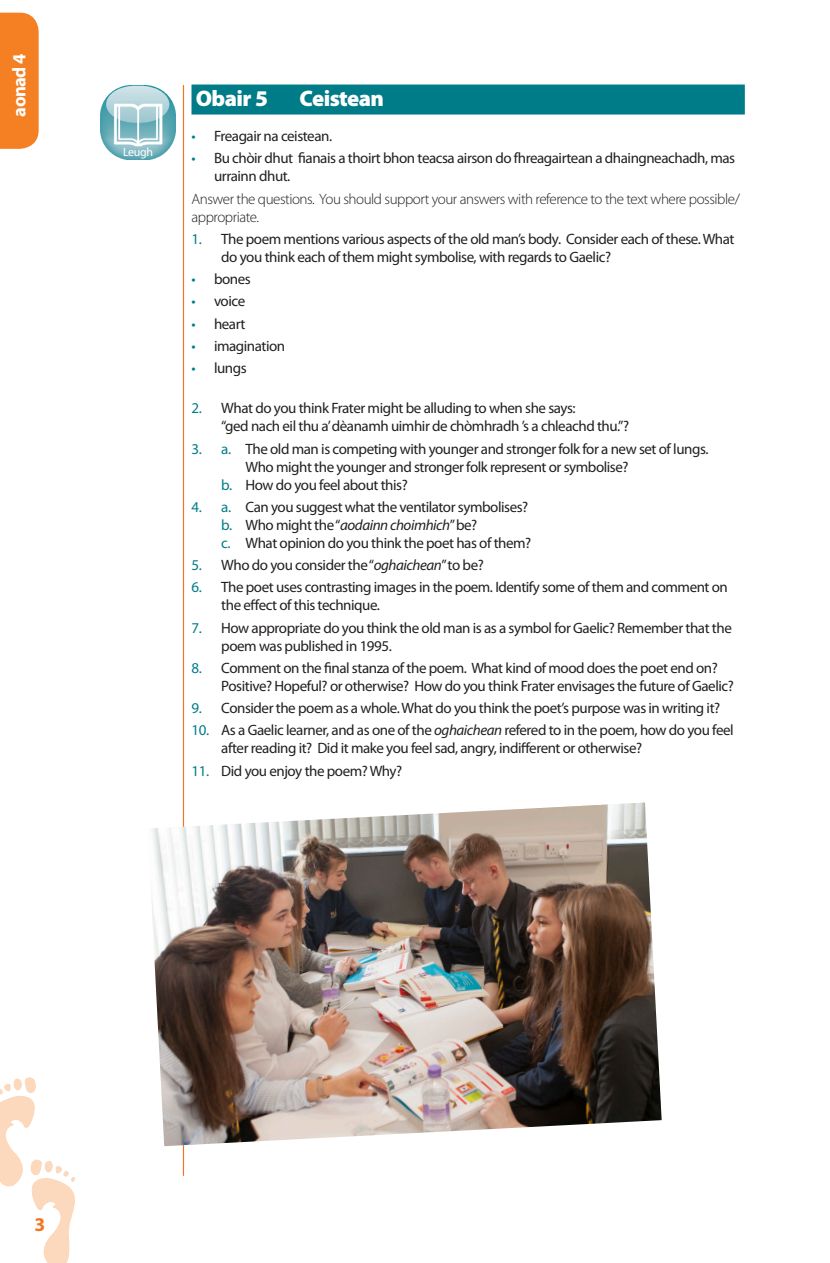
<style>
.page{position:relative;width:830px;height:1263px;background:#fff}
.page>*{position:absolute;margin:0;border:0;box-sizing:border-box;transform-origin:0 0}
.section_sub_1_line{font:900 22.5px "Myriad Pro";letter-spacing:-.025em;color:#fff}
.module_hd_1{font:700 19.5px "Myriad Pro";color:#f47521}
.section_hd2{font:700 18.6px "Myriad Pro";letter-spacing:-.03em;color:#fff}
.t1{font:15px/18px "Myriad Pro";letter-spacing:-.03em;color:#231f20}
.body_english{font:300 15px/18px "Myriad Pro";letter-spacing:-.03em;color:#231f20}
.body_gen{font:12px "Myriad Pro";letter-spacing:-.03em;color:#fff}
.s1{color:#007c89}
.s2{font-style:italic}
</style>
<div class="page">
<hr style="left:183px;top:85px;width:1px;height:1091px;background:#f47521">
<img style="left:101px;top:85px;width:74px;height:75px">
<div style="left:191px;top:85px;width:553px;height:30px;background:#007c89"></div>
<img style="left:151px;top:802px;width:510px;height:344px">
<div style="left:0;top:13px;width:39px;height:136px;background:#f58023"></div>
<img style="left:31px;top:1159px;width:44px;height:104px">
<img style="left:0;top:1077px;width:37px;height:110px">
<p class="section_hd2" style="left:7px;top:117px;width:65px;rotate:-90deg">aonad 4</p>
<p class="body_gen" style="left:123px;top:145px;width:32px">Leugh</p>
<p class="section_sub_1_line" style="left:196px;top:86px;width:74px">Obair 5</p>
<p class="section_sub_1_line" style="left:299px;top:86px;width:86px">Ceistean</p>
<p class="t1" style="left:191px;top:127px;width:142px"><span class="s1">•</span> Freagair na ceistean.</p>
<p class="t1" style="left:214px;top:149px;width:522px;text-indent:-23px"><span class="s1">•</span> Bu chòir dhut fianais a thoirt bhon teacsa airson do fhreagairtean a dhaingneachadh, mas urrainn dhut.</p>
<p class="body_english" style="left:191px;top:189px;width:549px">Answer the questions. You should support your answers with reference to the text where possible/ appropriate.</p>
<p class="t1" style="left:221px;top:230px;width:514px;text-indent:-30px"><span class="s1">1.</span> The poem mentions various aspects of the old man’s body. Consider each of these. What do you think each of them might symbolise, with regards to Gaelic?</p>
<p class="t1" style="left:191px;top:270px;width:61px"><span class="s1">•</span> bones</p>
<p class="t1" style="left:191px;top:292px;width:55px"><span class="s1">•</span> voice</p>
<p class="t1" style="left:191px;top:314px;width:56px"><span class="s1">•</span> heart</p>
<p class="t1" style="left:191px;top:337px;width:95px"><span class="s1">•</span> imagination</p>
<p class="t1" style="left:191px;top:359px;width:57px"><span class="s1">•</span> lungs</p>
<p class="t1" style="left:221px;top:399px;width:409px;text-indent:-30px"><span class="s1">2.</span> What do you think Frater might be alluding to when she says:<br>“ged nach eil thu a’ dèanamh uimhir de chòmhradh ’s a chleachd thu.”?</p>
<p class="t1" style="left:191px;top:439px;width:518px"><span class="s1">3. a.</span> The old man is competing with younger and stronger folk for a new set of lungs.</p>
<p class="t1" style="left:245px;top:457px;width:384px">Who might the younger and stronger folk represent or symbolise?</p>
<p class="t1" style="left:221px;top:475px;width:188px"><span class="s1">b.</span> How do you feel about this?</p>
<p class="t1" style="left:221px;top:498px;width:311px;text-indent:-30px"><span class="s1">4. a.</span> Can you suggest what the ventilator symbolises? <span class="s1">b.</span> Who might the “<span class="s2">aodainn choimhich</span>” be?<br><span class="s1">c.</span> What opinion do you think the poet has of them?</p>
<p class="t1" style="left:191px;top:556px;width:294px"><span class="s1">5.</span> Who do you consider the “<span class="s2">oghaichean</span>” to be?</p>
<p class="t1" style="left:221px;top:578px;width:508px;text-indent:-30px"><span class="s1">6.</span> The poet uses contrasting images in the poem. Identify some of them and comment on the effect of this technique.</p>
<p class="t1" style="left:221px;top:618px;width:512px;text-indent:-30px"><span class="s1">7.</span> How appropriate do you think the old man is as a symbol for Gaelic? Remember that the poem was published in 1995.</p>
<p class="t1" style="left:221px;top:659px;width:514px;text-indent:-30px"><span class="s1">8.</span> Comment on the final stanza of the poem. What kind of mood does the poet end on?<br>Positive? Hopeful? or otherwise? How do you think Frater envisages the future of Gaelic?</p>
<p class="t1" style="left:191px;top:699px;width:530px"><span class="s1">9.</span> Consider the poem as a whole. What do you think the poet’s purpose was in writing it?</p>
<p class="t1" style="left:221px;top:721px;width:513px;text-indent:-30px"><span class="s1">10.</span> As a Gaelic learner, and as one of the <span class="s2">oghaichean</span> refered to in the poem, how do you feel after reading it? Did it make you feel sad, angry, indifferent or otherwise?</p>
<p class="t1" style="left:191px;top:761px;width:212px"><span class="s1">11.</span> Did you enjoy the poem? Why?</p>
<p class="module_hd_1" style="left:35px;top:1211px;width:12px">3</p>
</div>
